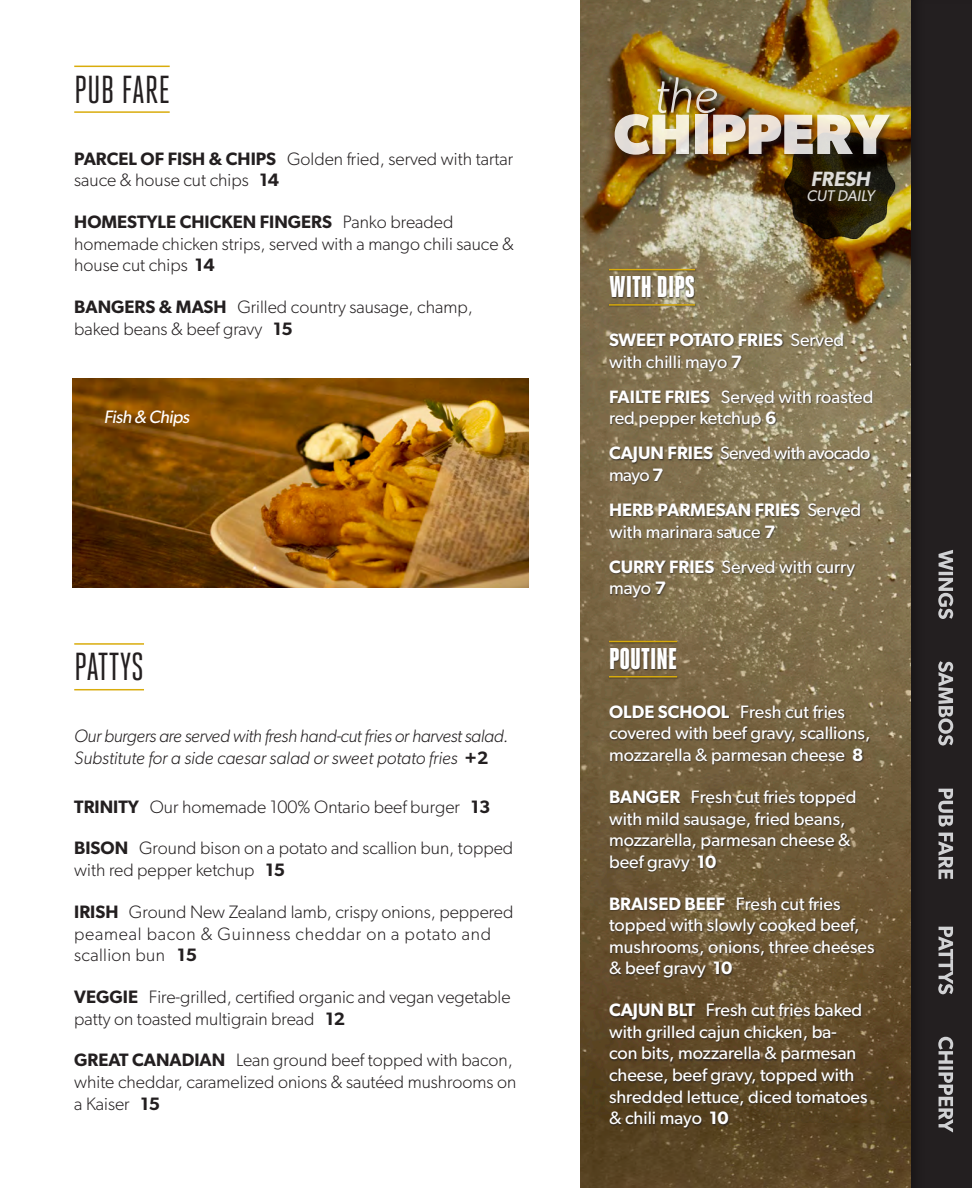
<style>
.page{position:relative;width:972px;height:1188px;background:#fff}
.page>*{position:absolute;margin:0;border:0;box-sizing:border-box;transform-origin:0 0}
.t1{font:700 57px "Gibson";color:#fff}
.t2{font:italic 300 51.15px "Gibson";color:#fff}
.Heading{font:39px "Heroic Condensed";color:#231f20}
.Heading_Yellow_Bar{font:900 30px "Heroic Condensed";color:#fff}
.t3{font:italic 600 20.7px "Gibson";color:#fff}
.chippery_body{font:18px/21.6px "Gibson";color:#fff}
.body{font:300 18px/21.6px "Gibson";color:#231f20}
.t4{font:italic 300 18px/21.6px "Gibson";letter-spacing:-.02em;color:#231f20}
.body-2{font:300 18px/21.6px "Gibson";letter-spacing:.02em;color:#231f20}
.chippery_body-2{font:18px/21.6px "Gibson";letter-spacing:-.03em;color:#fff}
.t5{font:italic 18px "Gibson";letter-spacing:-.03em;color:#fff}
.t6{font:italic 15.45px "Gibson";color:#fff}
.s1{font-weight:600}
.s2{font-weight:600;font-style:normal}
</style>
<div class="page">
<img style="left:581px;top:0;width:329px;height:1188px">
<img style="left:762px;top:103px;width:139px;height:163px">
<div style="left:807px;top:170px;width:74px;height:36px;background:#231f20;opacity:.55"></div>
<div style="left:656px;top:76px;width:66px;height:42px;background:#231f20;opacity:.55"></div>
<div style="left:613px;top:113px;width:282px;height:47px;background:#231f20;opacity:.55"></div>
<hr style="left:74px;top:66px;width:96px;height:1px;background:#d9ac0c">
<hr style="left:74px;top:111px;width:96px;height:2px;background:#d9ac0c">
<div style="left:608px;top:269px;width:268px;height:861px;background:#231f20;opacity:.75"></div>
<hr style="left:609px;top:269px;width:86px;height:1px;background:#d9ac0c">
<hr style="left:609px;top:304px;width:86px;height:2px;background:#d9ac0c">
<hr style="left:609px;top:641px;width:68px;height:1px;background:#d9ac0c">
<hr style="left:609px;top:676px;width:68px;height:2px;background:#d9ac0c">
<hr style="left:74px;top:643px;width:70px;height:2px;background:#d9ac0c">
<hr style="left:74px;top:689px;width:70px;height:1px;background:#d9ac0c">
<div style="left:910px;top:0;width:62px;height:1188px;background:#231f20"></div>
<img style="left:72px;top:379px;width:457px;height:208px">
<svg style="left:938px;top:550px;width:15px;height:583px"></svg>
<p class="Heading" style="left:74px;top:68px;width:97px">PUB FARE</p>
<p class="body" style="left:74px;top:148px;width:440px"><span class="s1">PARCEL OF FISH &amp; CHIPS</span> Golden fried, served with tartar sauce &amp; house cut chips <span class="s1">14</span></p>
<p class="body" style="left:74px;top:211px;width:441px"><span class="s1">HOMESTYLE CHICKEN FINGERS</span> Panko breaded homemade chicken strips, served with a mango chili sauce &amp; house cut chips <span class="s1">14</span></p>
<p class="body" style="left:74px;top:296px;width:400px"><span class="s1">BANGERS &amp; MASH</span> Grilled country sausage, champ, baked beans &amp; beef gravy <span class="s1">15</span></p>
<p class="t5" style="left:104px;top:406px;width:87px">Fish &amp; Chips</p>
<p class="Heading" style="left:74px;top:646px;width:71px">PATTYS</p>
<p class="t4" style="left:74px;top:725px;width:436px">Our burgers are served with fresh hand-cut fries or harvest salad.<br>Substitute for a side caesar salad or sweet potato fries <span class="s2">+2</span></p>
<p class="body" style="left:74px;top:795px;width:418px"><span class="s1">TRINITY</span> Our homemade 100% Ontario beef burger <span class="s1">13</span></p>
<p class="body" style="left:74px;top:837px;width:441px"><span class="s1">BISON</span> Ground bison on a potato and scallion bun, topped with red pepper ketchup <span class="s1">15</span></p>
<p class="body-2" style="left:74px;top:901px;width:441px"><span class="s1">IRISH</span> Ground New Zealand lamb, crispy onions, peppered peameal bacon &amp; Guinness cheddar on a potato and scallion bun <span class="s1">15</span></p>
<p class="body" style="left:74px;top:986px;width:438px"><span class="s1">VEGGIE</span> Fire-grilled, certified organic and vegan vegetable patty on toasted multigrain bread <span class="s1">12</span></p>
<p class="body" style="left:74px;top:1049px;width:444px"><span class="s1">GREAT CANADIAN</span> Lean ground beef topped with bacon, white cheddar, caramelized onions &amp; sautéed mushrooms on a Kaiser <span class="s1">15</span></p>
<h2 class="t2" style="left:654px;top:64px;width:66px">the</h2>
<h1 class="t1" style="left:614px;top:100px;width:277px">CHIPPERY</h1>
<p class="t3" style="left:811px;top:167px;width:61px">FRESH</p>
<p class="t6" style="left:807px;top:186px;width:69px">CUT DAILY</p>
<p class="Heading_Yellow_Bar" style="left:609px;top:271px;width:88px">WITH DIPS</p>
<p class="chippery_body" style="left:609px;top:329px;width:237px"><span class="s1">SWEET POTATO FRIES</span> Served with chilli mayo <span class="s1">7</span></p>
<p class="chippery_body" style="left:609px;top:385px;width:266px"><span class="s1">FAILTE FRIES</span> Served with roasted red pepper ketchup <span class="s1">6</span></p>
<p class="chippery_body-2" style="left:609px;top:442px;width:263px"><span class="s1">CAJUN FRIES</span> Served with avocado mayo <span class="s1">7</span></p>
<p class="chippery_body" style="left:609px;top:499px;width:254px"><span class="s1">HERB PARMESAN FRIES</span> Served with marinara sauce <span class="s1">7</span></p>
<p class="chippery_body" style="left:609px;top:556px;width:247px"><span class="s1">CURRY FRIES</span> Served with curry mayo <span class="s1">7</span></p>
<p class="Heading_Yellow_Bar" style="left:609px;top:642px;width:70px">POUTINE</p>
<p class="chippery_body" style="left:609px;top:701px;width:263px"><span class="s1">OLDE SCHOOL</span> Fresh cut fries covered with beef gravy, scallions, mozzarella &amp; parmesan cheese <span class="s1">8</span></p>
<p class="chippery_body" style="left:609px;top:786px;width:249px"><span class="s1">BANGER</span> Fresh cut fries topped with mild sausage, fried beans, mozzarella, parmesan cheese &amp; beef gravy <span class="s1">10</span></p>
<p class="chippery_body" style="left:609px;top:892px;width:267px"><span class="s1">BRAISED BEEF</span> Fresh cut fries topped with slowly cooked beef, mushrooms, onions, three cheeses &amp; beef gravy <span class="s1">10</span></p>
<p class="chippery_body" style="left:609px;top:999px;width:260px"><span class="s1">CAJUN BLT</span> Fresh cut fries baked with grilled cajun chicken, ba&shy;con bits, mozzarella &amp; parmesan cheese, beef gravy, topped with shredded lettuce, diced tomatoes &amp; chili mayo <span class="s1">10</span></p>
</div>
